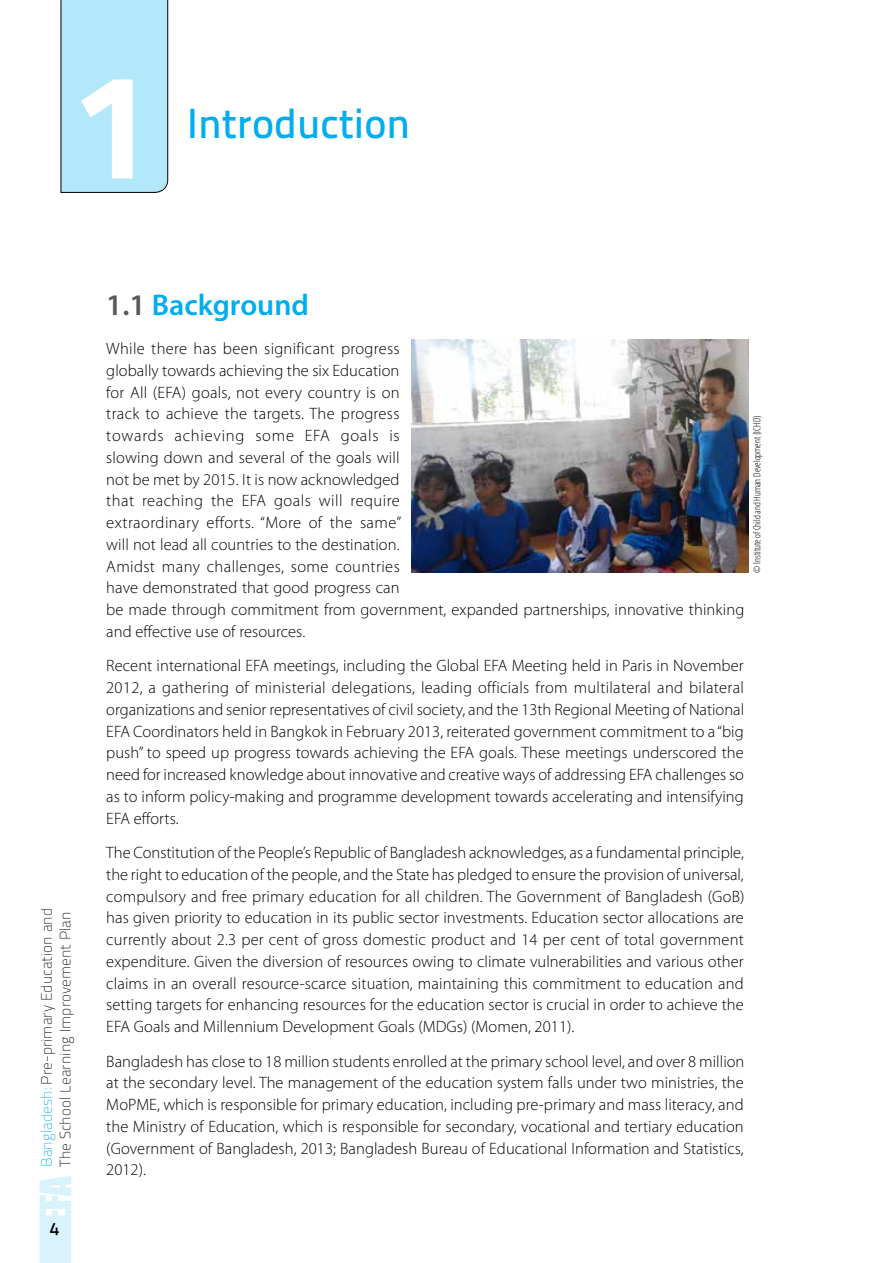
<style>
.page{position:relative;width:893px;height:1263px;background:#fff}
.page>*{position:absolute;margin:0;border:0;box-sizing:border-box;transform-origin:0 0}
.t1{font:150px "Titillium Text 25 L 999 wt";color:#fff}
.t2{font:42px "Titillium Text 25 L 600 wt";color:#00aeef}
.t3{font:600 30px "Myriad Pro";color:#00aeef}
.t4{font:18px "Titillium Text 25 L 600 wt";color:#000}
.t5{font:300 16.5px/21.8px "Myriad Pro";letter-spacing:.005em;color:#000;text-align:justify}
.t6{font:15px/18.8px "Titillium Text 25 L 1 wt";letter-spacing:.005em;color:#000}
.t7{font:300 condensed 10.5px "Myriad Pro";letter-spacing:.005em;color:#000}
.s1{color:#00aeef}
.s2{color:#58595b}
</style>
<div class="page">
<svg style="left:40px;top:1176px;width:31px;height:87px;background:#ddf4fd"></svg>
<div style="left:61px;top:0;width:107px;height:193px;background:#b3e7fa"></div>
<img style="left:412px;top:339px;width:336px;height:234px">
<h1 class="t1" style="left:77px;top:8px;width:81px">1</h1>
<h2 class="t2" style="left:187px;top:91px;width:224px">Introduction</h2>
<p class="t6" style="left:36px;top:1167px;width:261px;rotate:-90deg"><span class="s1">Bangladesh:</span> Pre-primary Education and<br>The School Learning Improvement Plan</p>
<p class="t4" style="left:50px;top:1215px;width:11px">4</p>
<h3 class="t3" style="left:106px;top:286px;width:204px"><span class="s2">1.1</span> Background</h3>
<p class="t5" style="left:106px;top:338px;width:640px;text-align:left">While there has been significant progress<br>globally towards achieving the six Education<br>for All (EFA) goals, not every country is on<br>track to achieve the targets. The progress<br>towards achieving some EFA goals is<br>slowing down and several of the goals will<br>not be met by 2015. It is now acknowledged<br>that reaching the EFA goals will require<br>extraordinary efforts. “More of the same”<br>will not lead all countries to the destination.<br>Amidst many challenges, some countries<br>have demonstrated that good progress can<br>be made through commitment from government, expanded partnerships, innovative thinking and effective use of resources.</p>
<p class="t5" style="left:106px;top:655px;width:639px">Recent international EFA meetings, including the Global EFA Meeting held in Paris in November 2012, a gathering of ministerial delegations, leading officials from multilateral and bilateral organizations and senior representatives of civil society, and the 13th Regional Meeting of National EFA Coordinators held in Bangkok in February 2013, reiterated government commitment to a “big push” to speed up progress towards achieving the EFA goals. These meetings underscored the need for increased knowledge about innovative and creative ways of addressing EFA challenges so as to inform policy-making and programme development towards accelerating and intensifying EFA efforts.</p>
<p class="t5" style="left:106px;top:842px;width:640px">The Constitution of the People’s Republic of Bangladesh acknowledges, as a fundamental principle, the right to education of the people, and the State has pledged to ensure the provision of universal, compulsory and free primary education for all children. The Government of Bangladesh (GoB) has given priority to education in its public sector investments. Education sector allocations are currently about 2.3 per cent of gross domestic product and 14 per cent of total government expenditure. Given the diversion of resources owing to climate vulnerabilities and various other claims in an overall resource-scarce situation, maintaining this commitment to education and setting targets for enhancing resources for the education sector is crucial in order to achieve the EFA Goals and Millennium Development Goals (MDGs) (Momen, 2011).</p>
<p class="t5" style="left:106px;top:1050px;width:640px">Bangladesh has close to 18 million students enrolled at the primary school level, and over 8 million at the secondary level. The management of the education system falls under two ministries, the MoPME, which is responsible for primary education, including pre-primary and mass literacy, and the Ministry of Education, which is responsible for secondary, vocational and tertiary education (Government of Bangladesh, 2013; Bangladesh Bureau of Educational Information and Statistics, 2012).</p>
<p class="t7" style="left:751px;top:573px;width:159px;rotate:-90deg">© Institute of Child and Human Development (ICHD)</p>
</div>
